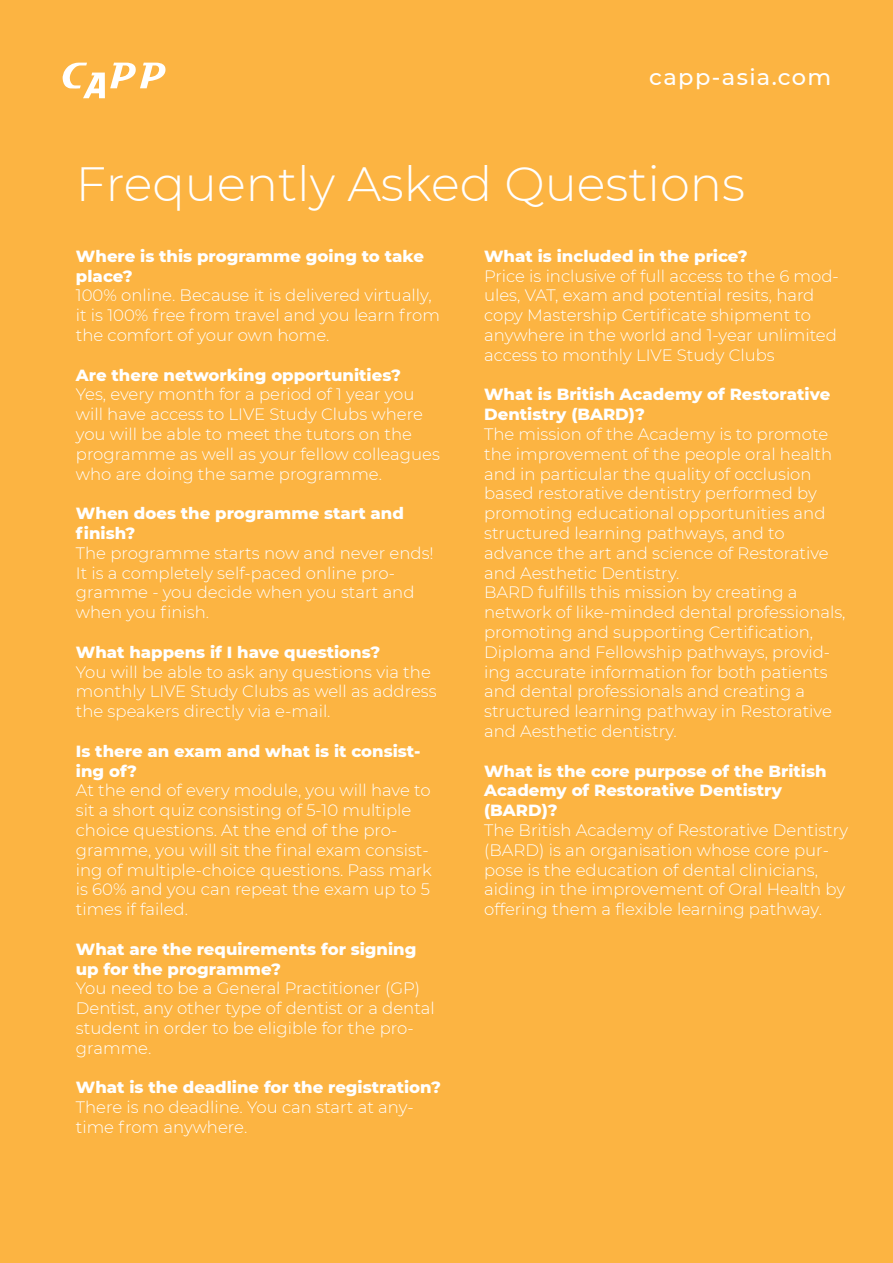
<style>
.page{position:relative;width:893px;height:1263px;background:#fcb442}
.page>*{position:absolute;margin:0;border:0;box-sizing:border-box;transform-origin:0 0}
.t1{font:300 48px "Montserrat";color:#fff}
.t2{font:500 22.5px "Montserrat";letter-spacing:.06em;color:#fff}
.t3{font:300 16.5px/19.8px "Montserrat";color:#fff}
.t4{font:800 16.5px/19.8px "Montserrat";color:#fff}
</style>
<div class="page">
<svg style="left:63px;top:63px;width:103px;height:35px"></svg>
<h2 class="t2" style="left:649px;top:61px;width:184px">capp-asia.com</h2>
<h1 class="t1" style="left:76px;top:151px;width:671px">Frequently Asked Questions</h1>
<p class="t4" style="left:76px;top:245px;width:350px">Where is this programme going to take place?</p>
<p class="t3" style="left:76px;top:285px;width:366px">100% online. Because it is delivered virtually, it is 100% free from travel and you learn from the comfort of your own home.</p>
<p class="t4" style="left:76px;top:364px;width:327px">Are there networking opportunities?</p>
<p class="t3" style="left:76px;top:384px;width:366px">Yes, every month for a period of 1 year you will have access to LIVE Study Clubs where you will be able to meet the tutors on the programme as well as your fellow colleagues who are doing the same programme.</p>
<p class="t4" style="left:76px;top:502px;width:330px">When does the programme start and finish?</p>
<p class="t3" style="left:76px;top:542px;width:359px">The programme starts now and never ends!<br>It is a completely self-paced online pro&shy;gramme - you decide when you start and when you finish.</p>
<p class="t4" style="left:76px;top:641px;width:306px">What happens if I have questions?</p>
<p class="t3" style="left:76px;top:661px;width:362px">You will be able to ask any questions via the monthly LIVE Study Clubs as well as address the speakers directly via e-mail.</p>
<p class="t4" style="left:76px;top:740px;width:346px">Is there an exam and what is it consist&shy;ing of?</p>
<p class="t3" style="left:76px;top:780px;width:358px">At the end of every module, you will have to sit a short quiz consisting of 5-10 multiple choice questions. At the end of the pro&shy;gramme, you will sit the final exam consist&shy;ing of multiple-choice questions. Pass mark is 60% and you can repeat the exam up to 5 times if failed.</p>
<p class="t4" style="left:76px;top:938px;width:342px">What are the requirements for signing up for the programme?</p>
<p class="t3" style="left:76px;top:978px;width:360px">You need to be a General Practitioner (GP)<br>Dentist, any other type of dentist or a dental student in order to be eligible for the pro&shy;gramme.</p>
<p class="t4" style="left:76px;top:1077px;width:366px">What is the deadline for the registration?</p>
<p class="t3" style="left:76px;top:1097px;width:339px">There is no deadline. You can start at any&shy;time from anywhere.</p>
<p class="t4" style="left:484px;top:245px;width:265px">What is included in the price?</p>
<p class="t3" style="left:484px;top:265px;width:356px">Price is inclusive of full access to the 6 mod&shy;ules, VAT, exam and potential resits, hard copy Mastership Certificate shipment to anywhere in the world and 1-year unlimited access to monthly LIVE Study Clubs</p>
<p class="t4" style="left:484px;top:384px;width:348px">What is British Academy of Restorative<br>Dentistry (BARD)?</p>
<p class="t3" style="left:484px;top:424px;width:363px">The mission of the Academy is to promote the improvement of the people oral health and in particular the quality of occlusion based restorative dentistry performed by promoting educational opportunities and structured learning pathways, and to advance the art and science of Restorative and Aesthetic Dentistry.<br>BARD fulfills this mission by creating a network of like-minded dental professionals, promoting and supporting Certification, Diploma and Fellowship pathways, provid&shy;ing accurate information for both patients and dental professionals and creating a structured learning pathway in Restorative and Aesthetic dentistry.</p>
<p class="t4" style="left:484px;top:760px;width:344px">What is the core purpose of the British<br>Academy of Restorative Dentistry (BARD)?</p>
<p class="t3" style="left:484px;top:820px;width:366px">The British Academy of Restorative Dentistry (BARD) is an organisation whose core pur&shy;pose is the education of dental clinicians, aiding in the improvement of Oral Health by offering them a flexible learning pathway.</p>
</div>
